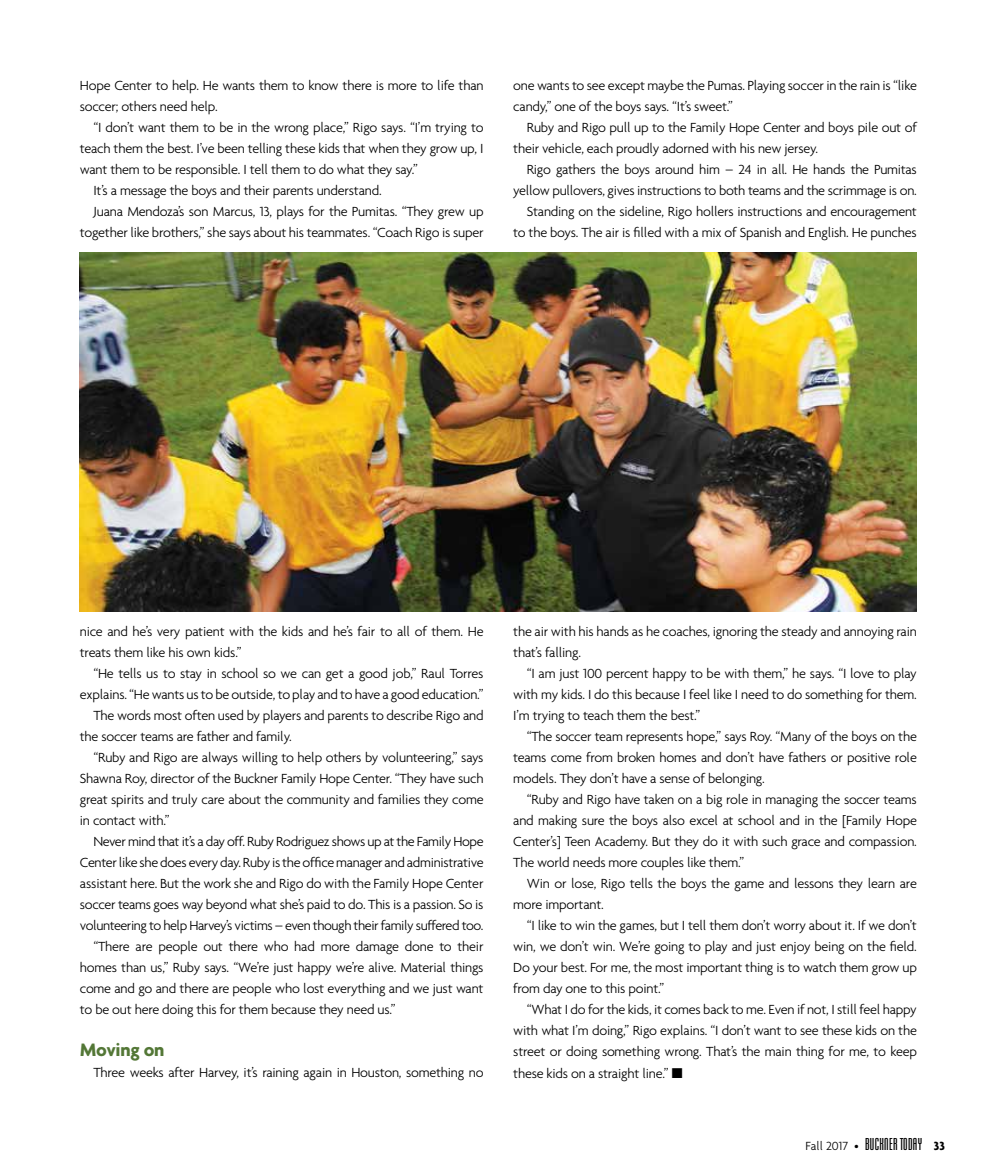
<style>
.page{position:relative;width:999px;height:1175px;background:#fff}
.page>*{position:absolute;margin:0;border:0;box-sizing:border-box;transform-origin:0 0}
.t1{font:700 19.5px "Agenda";letter-spacing:-.015em;color:#537736}
.t2{font:18px "Mekanik Plain";letter-spacing:.02em;color:#000}
.t3{font:300 14.25px/21px "Agenda";letter-spacing:-.015em;color:#000}
.s1{font-family:"Agenda";font-weight:300;font-size:12.75px}
.s2{font-family:"Agenda";font-weight:700;font-size:12.75px}
</style>
<div class="page">
<img style="left:80px;top:252px;width:837px;height:359px">
<p class="t3" style="left:80px;top:75px;width:405px">Hope Center to help. He wants them to know there is more to life than soccer; others need help.</p>
<p class="t3" style="left:93px;top:117px;width:392px">“I don’t want them to be in the wrong place,” Rigo says. “I’m trying to</p>
<p class="t3" style="left:80px;top:138px;width:405px">teach them the best. I’ve been telling these kids that when they grow up, I</p>
<p class="t3" style="left:80px;top:159px;width:340px">want them to be responsible. I tell them to do what they say.”</p>
<p class="t3" style="left:93px;top:180px;width:290px">It’s a message the boys and their parents understand.</p>
<p class="t3" style="left:93px;top:201px;width:392px">Juana Mendoza’s son Marcus, 13, plays for the Pumitas. “They grew up</p>
<p class="t3" style="left:80px;top:222px;width:405px">together like brothers,” she says about his teammates. “Coach Rigo is super</p>
<p class="t3" style="left:513px;top:75px;width:405px">one wants to see except maybe the Pumas. Playing soccer in the rain is “like candy,” one of the boys says. “It’s sweet.”</p>
<p class="t3" style="left:513px;top:117px;width:405px;text-indent:13px">Ruby and Rigo pull up to the Family Hope Center and boys pile out of their vehicle, each proudly adorned with his new jersey.</p>
<p class="t3" style="left:513px;top:159px;width:405px;text-align:right">Rigo gathers the boys around him – 24 in all. He hands the Pumitas yellow pullovers, gives instructions to both teams and the scrimmage is on.<br>Standing on the sideline, Rigo hollers instructions and encouragement to the boys. The air is filled with a mix of Spanish and English. He punches</p>
<p class="t3" style="left:80px;top:621px;width:405px">nice and he’s very patient with the kids and he’s fair to all of them. He treats them like his own kids.”</p>
<p class="t3" style="left:93px;top:663px;width:392px">“He tells us to stay in school so we can get a good job,” Raul Torres</p>
<p class="t3" style="left:80px;top:684px;width:405px">explains. “He wants us to be outside, to play and to have a good education.”</p>
<p class="t3" style="left:93px;top:705px;width:392px">The words most often used by players and parents to describe Rigo and</p>
<p class="t3" style="left:80px;top:726px;width:213px">the soccer teams are father and family.</p>
<p class="t3" style="left:93px;top:747px;width:392px">“Ruby and Rigo are always willing to help others by volunteering,” says</p>
<p class="t3" style="left:80px;top:768px;width:405px">Shawna Roy, director of the Buckner Family Hope Center. “They have such</p>
<p class="t3" style="left:80px;top:789px;width:405px">great spirits and truly care about the community and families they come</p>
<p class="t3" style="left:80px;top:810px;width:91px">in contact with.”</p>
<p class="t3" style="left:93px;top:831px;width:392px">Never mind that it’s a day off. Ruby Rodriguez shows up at the Family Hope</p>
<p class="t3" style="left:80px;top:852px;width:405px">Center like she does every day. Ruby is the office manager and administrative</p>
<p class="t3" style="left:80px;top:873px;width:405px">assistant here. But the work she and Rigo do with the Family Hope Center</p>
<p class="t3" style="left:80px;top:894px;width:405px">soccer teams goes way beyond what she’s paid to do. This is a passion. So is</p>
<p class="t3" style="left:80px;top:915px;width:405px">volunteering to help Harvey’s victims – even though their family suffered too.</p>
<p class="t3" style="left:93px;top:936px;width:392px">“There are people out there who had more damage done to their</p>
<p class="t3" style="left:80px;top:957px;width:405px">homes than us,” Ruby says. “We’re just happy we’re alive. Material things</p>
<p class="t3" style="left:80px;top:978px;width:405px">come and go and there are people who lost everything and we just want</p>
<p class="t3" style="left:80px;top:999px;width:317px">to be out here doing this for them because they need us.”</p>
<h1 class="t1" style="left:80px;top:1038px;width:86px">Moving on</h1>
<p class="t3" style="left:93px;top:1062px;width:392px">Three weeks after Harvey, it’s raining again in Houston, something no</p>
<p class="t3" style="left:513px;top:621px;width:405px">the air with his hands as he coaches, ignoring the steady and annoying rain that’s falling.</p>
<p class="t3" style="left:513px;top:663px;width:405px;text-align:justify;text-indent:13px">“I am just 100 percent happy to be with them,” he says. “I love to play with my kids. I do this because I feel like I need to do something for them.<br>I’m trying to teach them the best.”</p>
<p class="t3" style="left:513px;top:726px;width:405px;text-align:justify;text-indent:13px">“The soccer team represents hope,” says Roy. “Many of the boys on the teams come from broken homes and don’t have fathers or positive role models. They don’t have a sense of belonging.</p>
<p class="t3" style="left:513px;top:789px;width:405px;text-align:justify;text-indent:13px">“Ruby and Rigo have taken on a big role in managing the soccer teams and making sure the boys also excel at school and in the [Family Hope Center’s] Teen Academy. But they do it with such grace and compassion.<br>The world needs more couples like them.”</p>
<p class="t3" style="left:513px;top:873px;width:405px;text-indent:13px">Win or lose, Rigo tells the boys the game and lessons they learn are more important.</p>
<p class="t3" style="left:513px;top:915px;width:405px;text-align:justify;text-indent:13px">“I like to win the games, but I tell them don’t worry about it. If we don’t win, we don’t win. We’re going to play and just enjoy being on the field.<br>Do your best. For me, the most important thing is to watch them grow up from day one to this point.”</p>
<p class="t3" style="left:513px;top:999px;width:405px;text-align:justify;text-indent:13px">“What I do for the kids, it comes back to me. Even if not, I still feel happy with what I’m doing,” Rigo explains. “I don’t want to see these kids on the street or doing something wrong. That’s the main thing for me, to keep these kids on a straight line.” ■</p>
<p class="t2" style="left:806px;top:1133px;width:141px"><span class="s1">Fall 2017 •</span> BUCKNER TODAY <span class="s2">33</span></p>
</div>
